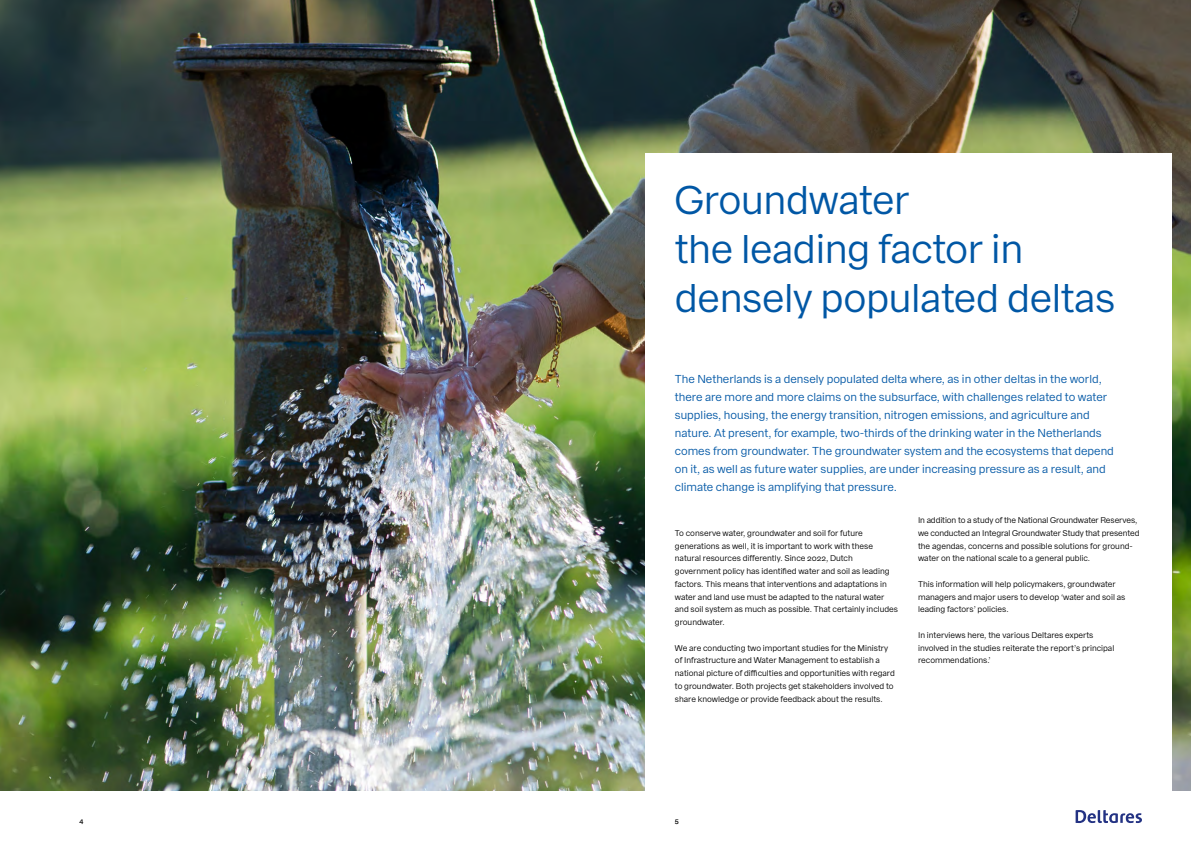
<style>
.page{position:relative;width:1191px;height:842px;background:#fff}
.page>*{position:absolute;margin:0;border:0;box-sizing:border-box;transform-origin:0 0}
.t1{font:40px/49px "Franca";letter-spacing:-.01em;color:#0057a5}
.t2{font:11.5px/18px "Franca";color:#0057a5}
.t3{font:8.3px/12.8px "Franca";color:#000}
.t4{font:600 6.6px "Franca";color:#000}
</style>
<div class="page">
<svg style="left:1075px;top:810px;width:67px;height:13px"></svg>
<img style="left:0;top:0;width:1191px;height:791px">
<div style="left:645px;top:153px;width:526px;height:642px;background:#fff"></div>
<h1 class="t1" style="left:675px;top:176px;width:442px">Groundwater<br>the leading factor in densely populated deltas</h1>
<p class="t2" style="left:675px;top:370px;width:440px">The Netherlands is a densely populated delta where, as in other deltas in the world, there are more and more claims on the subsurface, with challenges related to water supplies, housing, the energy transition, nitrogen emissions, and agriculture and nature. At present, for example, two-thirds of the drinking water in the Netherlands comes from groundwater. The groundwater system and the ecosystems that depend on it, as well as future water supplies, are under increasing pressure as a result, and climate change is amplifying that pressure.</p>
<p class="t3" style="left:675px;top:526px;width:225px">To conserve water, groundwater and soil for future generations as well, it is important to work with these natural resources differently. Since 2022, Dutch government policy has identified water and soil as leading factors. This means that interventions and adaptations in water and land use must be adapted to the natural water and soil system as much as possible. That certainly includes groundwater.</p>
<p class="t3" style="left:675px;top:641px;width:221px">We are conducting two important studies for the Ministry of Infrastructure and Water Management to establish a national picture of difficulties and opportunities with regard to groundwater. Both projects get stakeholders involved to share knowledge or provide feedback about the results.</p>
<p class="t3" style="left:918px;top:514px;width:223px">In addition to a study of the National Groundwater Reserves, we conducted an Integral Groundwater Study that presented the agendas, concerns and possible solutions for ground&shy;water on the national scale to a general public.</p>
<p class="t3" style="left:918px;top:578px;width:209px">This information will help policymakers, groundwater managers and major users to develop ‘water and soil as leading factors’ policies.</p>
<p class="t3" style="left:918px;top:629px;width:198px">In interviews here, the various Deltares experts involved in the studies reiterate the report’s principal recommendations.’</p>
<p class="t4" style="left:79px;top:816px;width:5px">4</p>
<p class="t4" style="left:675px;top:816px;width:5px">5</p>
</div>
